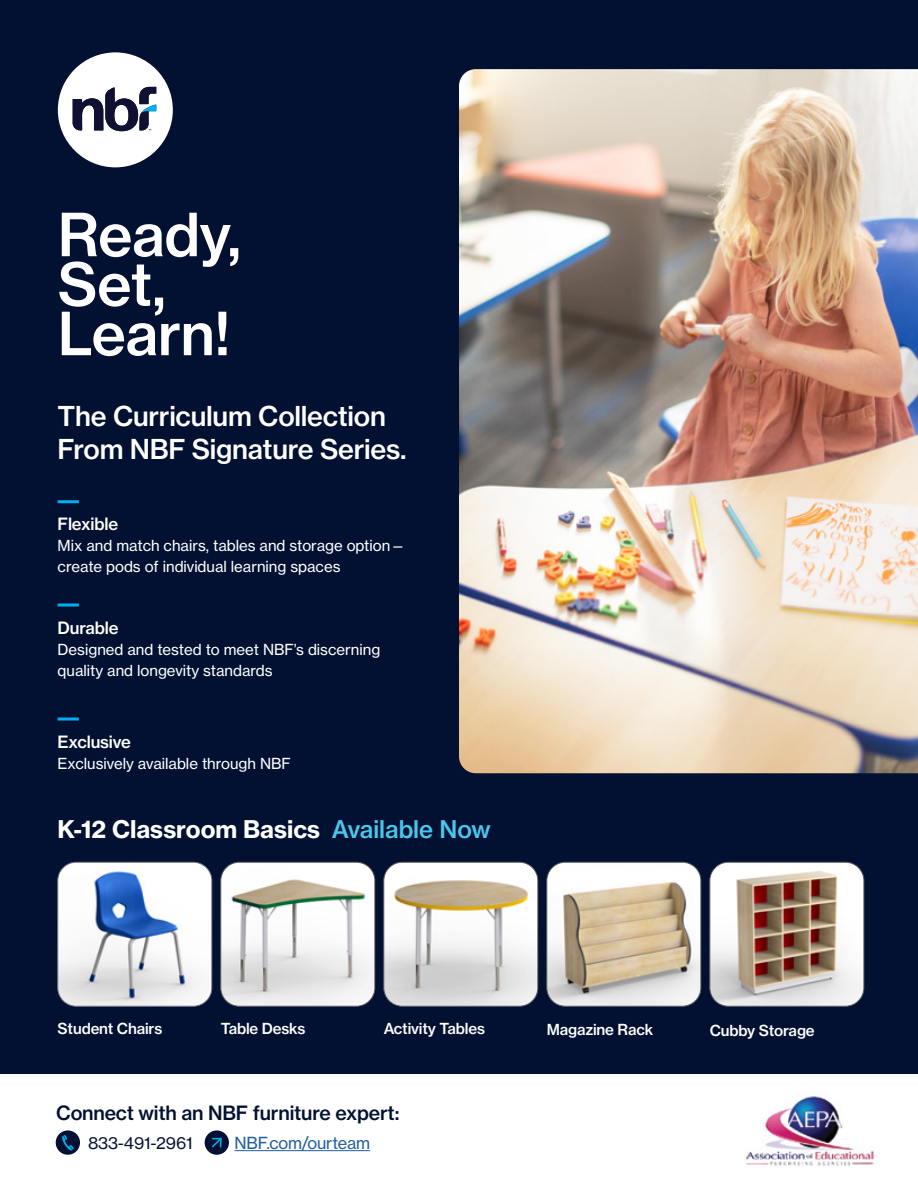
<style>
.page{position:relative;width:918px;height:1188px;background:#fff}
.page>*{position:absolute;margin:0;border:0;box-sizing:border-box;transform-origin:0 0}
.t1{font:58.5px/49.5px "N Haas Grotesk TX Pro 65 Md";letter-spacing:-.01em;color:#fff}
.t2{font:27px/33px "N Haas Grotesk TX Pro 65 Md";letter-spacing:-.01em;color:#fff}
.t3{font:24px "N Haas Grotesk TX Pro 75 Bd";color:#fff}
.t4{font:19.5px "N Haas Grotesk TX Pro 65 Md";letter-spacing:-.01em;color:#021132}
.t5{font:16.65px "N Haas Grotesk TX Pro 65 Md";letter-spacing:-.01em;color:#fff}
.t6{font:16.5px "N Haas Grotesk TX Pro 55 Rg";letter-spacing:-.01em;color:#215e9e}
.t7{font:16.5px "N Haas Grotesk TX Pro 55 Rg";letter-spacing:-.01em;color:#021132}
.t8{font:15px/21px "N Haas Grotesk TX Pro 55 Rg";color:#fff}
.t9{font:15px "N Haas Grotesk TX Pro 65 Md";letter-spacing:-.01em;color:#fff}
.s1{font-family:"N Haas Grotesk TX Pro 65 Md";color:#49c7ed}
</style>
<div class="page">
<div style="left:0;top:0;width:918px;height:1074px;background:#021132"></div>
<img style="left:459px;top:69px;width:459px;height:704px">
<hr style="left:235px;top:1150px;width:135px;height:1px;background:#215e9e">
<div style="left:56px;top:1130px;width:24px;height:25px;background:#021132;border-radius:50%"></div>
<svg style="left:62px;top:1135px;width:12px;height:16px"></svg>
<div style="left:205px;top:1130px;width:24px;height:25px;background:#021132;border-radius:50%"></div>
<svg style="left:212px;top:1137px;width:10px;height:11px"></svg>
<svg style="left:58px;top:52px;width:115px;height:115px"></svg>
<img style="left:58px;top:862px;width:154px;height:144px">
<div style="left:58px;top:862px;width:154px;height:144px;border:1px solid #67657a;border-radius:18px"></div>
<img style="left:221px;top:862px;width:154px;height:144px">
<div style="left:221px;top:862px;width:154px;height:144px;border:1px solid #535156;border-radius:18px"></div>
<img style="left:384px;top:862px;width:154px;height:144px">
<div style="left:384px;top:862px;width:154px;height:144px;border:1px solid #535156;border-radius:18px"></div>
<img style="left:547px;top:862px;width:154px;height:144px">
<div style="left:547px;top:862px;width:154px;height:144px;border:1px solid #535156;border-radius:18px"></div>
<img style="left:710px;top:862px;width:154px;height:144px">
<div style="left:710px;top:862px;width:154px;height:144px;border:1px solid #535156;border-radius:18px"></div>
<hr style="left:58px;top:500px;width:21px;height:3px;background:#00aeef">
<hr style="left:58px;top:604px;width:21px;height:3px;background:#00aeef">
<hr style="left:58px;top:718px;width:21px;height:3px;background:#00aeef">
<img style="left:746px;top:1096px;width:128px;height:70px">
<h1 class="t1" style="left:58px;top:210px;width:185px">Ready,<br>Set,<br>Learn!</h1>
<h2 class="t2" style="left:58px;top:399px;width:351px">The Curriculum Collection<br>From NBF Signature Series.</h2>
<p class="t5" style="left:58px;top:514px;width:62px">Flexible</p>
<p class="t8" style="left:58px;top:535px;width:349px">Mix and match chairs, tables and storage option— create pods of individual learning spaces</p>
<p class="t5" style="left:58px;top:618px;width:62px">Durable</p>
<p class="t8" style="left:58px;top:639px;width:324px">Designed and tested to meet NBF’s discerning quality and longevity standards</p>
<p class="t5" style="left:58px;top:732px;width:75px">Exclusive</p>
<p class="t8" style="left:58px;top:753px;width:235px">Exclusively available through NBF</p>
<h3 class="t3" style="left:58px;top:814px;width:435px">K-12 Classroom Basics <span class="s1">Available Now</span></h3>
<p class="t9" style="left:58px;top:1019px;width:106px">Student Chairs</p>
<p class="t9" style="left:221px;top:1019px;width:86px">Table Desks</p>
<p class="t9" style="left:384px;top:1019px;width:103px">Activity Tables</p>
<p class="t9" style="left:547px;top:1020px;width:108px">Magazine Rack</p>
<p class="t9" style="left:710px;top:1021px;width:107px">Cubby Storage</p>
<h3 class="t4" style="left:56px;top:1101px;width:345px">Connect with an NBF furniture expert:</h3>
<p class="t7" style="left:88px;top:1133px;width:106px">833-491-2961</p>
<p class="t6" style="left:235px;top:1133px;width:137px">NBF.com/ourteam</p>
</div>
